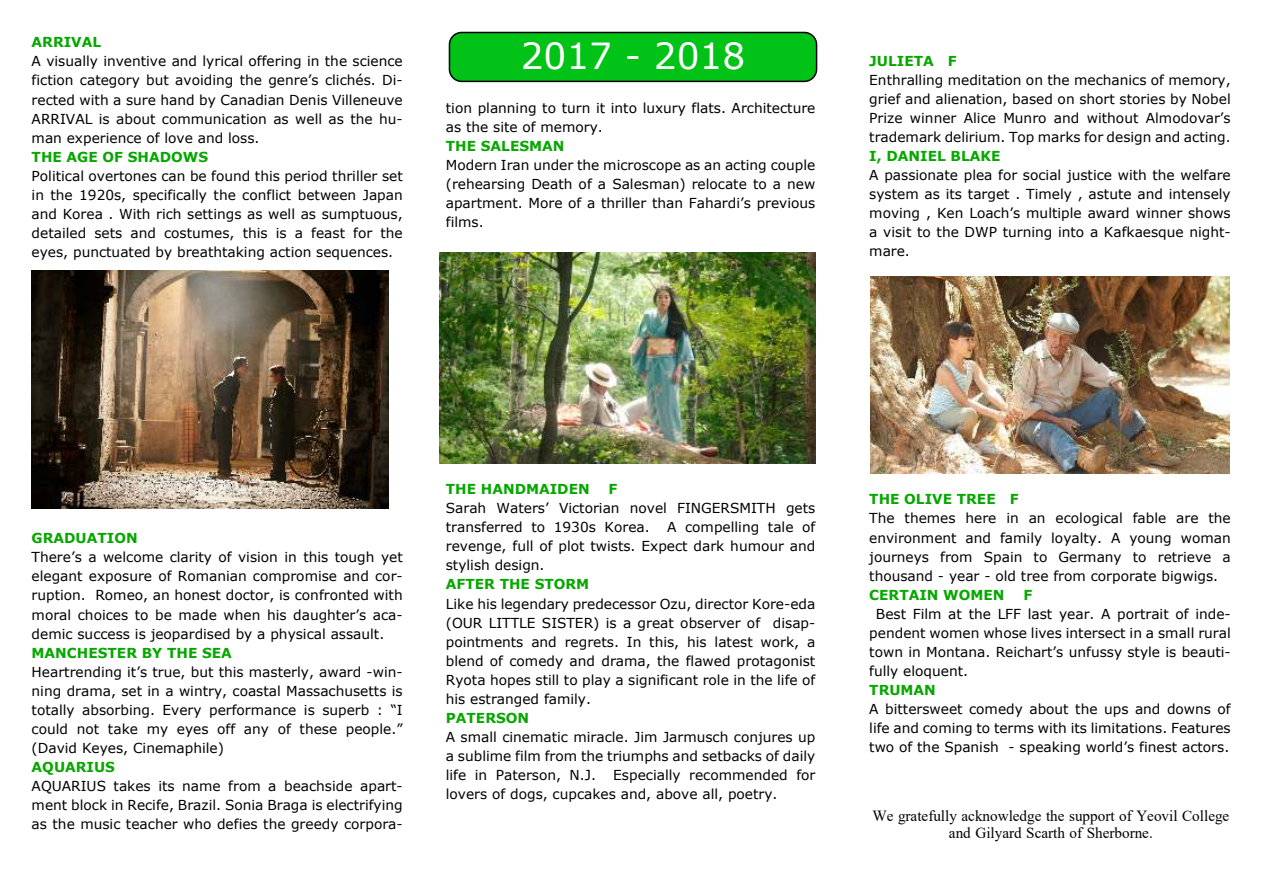
<style>
.page{position:relative;width:1263px;height:893px;background:#fff}
.page>*{position:absolute;margin:0;border:0;box-sizing:border-box;transform-origin:0 0}
.t1{font:36px "Verdana";color:#fff}
.t2{font:15.45px/17px "Times New Roman";color:#000;text-align:center}
.t3{font:13.8px/19px "Verdana";color:#000;text-align:justify}
.t4{font:700 13.8px "Verdana";color:#07a700}
</style>
<div class="page">
<div style="left:449px;top:32px;width:367px;height:49px;background:#00c217;border-radius:12px"></div>
<div style="left:449px;top:32px;width:368px;height:50px;border:2px solid #000;border-radius:12px"></div>
<img style="left:870px;top:277px;width:360px;height:197px">
<img style="left:32px;top:271px;width:356px;height:237px">
<img style="left:440px;top:253px;width:375px;height:211px">
<p class="t4" style="left:32px;top:37px;width:71px">ARRIVAL</p>
<p class="t3" style="left:32px;top:53px;width:373px">A visually inventive and lyrical offering in the science fiction category but avoiding the genre’s clichés. Di&shy;rected with a sure hand by Canadian Denis Villeneuve ARRIVAL is about communication as well as the hu&shy;man experience of love and loss.</p>
<p class="t4" style="left:32px;top:151px;width:178px">THE AGE OF SHADOWS</p>
<p class="t3" style="left:32px;top:167px;width:373px">Political overtones can be found this period thriller set in the 1920s, specifically the conflict between Japan and Korea . With rich settings as well as sumptuous, detailed sets and costumes, this is a feast for the eyes, punctuated by breathtaking action sequences.</p>
<h1 class="t1" style="left:521px;top:41px;width:226px">2017 - 2018</h1>
<p class="t3" style="left:446px;top:99px;width:371px">tion planning to turn it into luxury flats. Architecture as the site of memory.</p>
<p class="t4" style="left:446px;top:140px;width:120px">THE SALESMAN</p>
<p class="t3" style="left:446px;top:156px;width:371px">Modern Iran under the microscope as an acting couple (rehearsing Death of a Salesman) relocate to a new apartment. More of a thriller than Fahardi’s previous films.</p>
<p class="t4" style="left:869px;top:55px;width:89px">JULIETA F</p>
<p class="t3" style="left:869px;top:71px;width:363px">Enthralling meditation on the mechanics of memory, grief and alienation, based on short stories by Nobel Prize winner Alice Munro and without Almodovar’s trademark delirium. Top marks for design and acting.</p>
<p class="t4" style="left:869px;top:151px;width:133px">I, DANIEL BLAKE</p>
<p class="t3" style="left:869px;top:167px;width:363px">A passionate plea for social justice with the welfare system as its target . Timely , astute and intensely moving , Ken Loach’s multiple award winner shows a visit to the DWP turning into a Kafkaesque night&shy;mare.</p>
<p class="t4" style="left:32px;top:533px;width:108px">GRADUATION</p>
<p class="t3" style="left:32px;top:549px;width:373px">There’s a welcome clarity of vision in this tough yet elegant exposure of Romanian compromise and cor&shy;ruption. Romeo, an honest doctor, is confronted with moral choices to be made when his daughter’s aca&shy;demic success is jeopardised by a physical assault.</p>
<p class="t4" style="left:32px;top:647px;width:202px">MANCHESTER BY THE SEA</p>
<p class="t3" style="left:32px;top:663px;width:373px">Heartrending it’s true, but this masterly, award -win&shy;ning drama, set in a wintry, coastal Massachusetts is totally absorbing. Every performance is superb : “I could not take my eyes off any of these people.” (David Keyes, Cinemaphile)</p>
<p class="t4" style="left:32px;top:761px;width:85px">AQUARIUS</p>
<p class="t3" style="left:32px;top:778px;width:373px">AQUARIUS takes its name from a beachside apart&shy;ment block in Recife, Brazil. Sonia Braga is electrifying as the music teacher who defies the greedy corpora-</p>
<p class="t4" style="left:446px;top:483px;width:145px">THE HANDMAIDEN</p>
<p class="t4" style="left:608px;top:483px;width:10px">F</p>
<p class="t3" style="left:446px;top:500px;width:371px">Sarah Waters’ Victorian novel FINGERSMITH gets transferred to 1930s Korea.</p>
<p class="t3" style="left:446px;top:519px;width:371px;text-indent:221px">A compelling tale of revenge, full of plot twists. Expect dark humour and stylish design.</p>
<p class="t4" style="left:446px;top:579px;width:145px">AFTER THE STORM</p>
<p class="t3" style="left:446px;top:595px;width:371px">Like his legendary predecessor Ozu, director Kore-eda (OUR LITTLE SISTER) is a great observer of disap&shy;pointments and regrets. In this, his latest work, a blend of comedy and drama, the flawed protagonist Ryota hopes still to play a significant role in the life of his estranged family.</p>
<p class="t4" style="left:446px;top:712px;width:85px">PATERSON</p>
<p class="t3" style="left:446px;top:729px;width:371px">A small cinematic miracle. Jim Jarmusch conjures up a sublime film from the triumphs and setbacks of daily life in Paterson, N.J. Especially recommended for lovers of dogs, cupcakes and, above all, poetry.</p>
<p class="t4" style="left:869px;top:494px;width:151px">THE OLIVE TREE F</p>
<p class="t3" style="left:869px;top:510px;width:363px">The themes here in an ecological fable are the environment and family loyalty. A young woman journeys from Spain to Germany to retrieve a thousand - year - old tree from corporate bigwigs.</p>
<p class="t4" style="left:869px;top:589px;width:137px">CERTAIN WOMEN</p>
<p class="t4" style="left:1023px;top:589px;width:10px">F</p>
<p class="t3" style="left:869px;top:605px;width:363px;text-indent:7px">Best Film at the LFF last year. A portrait of inde&shy;pendent women whose lives intersect in a small rural town in Montana. Reichart’s unfussy style is beauti&shy;fully eloquent.</p>
<p class="t4" style="left:869px;top:685px;width:68px">TRUMAN</p>
<p class="t3" style="left:869px;top:701px;width:363px">A bittersweet comedy about the ups and downs of life and coming to terms with its limitations. Features two of the Spanish - speaking world’s finest actors.</p>
<p class="t2" style="left:872px;top:809px;width:358px">We gratefully acknowledge the support of Yeovil College and Gilyard Scarth of Sherborne.</p>
</div>
